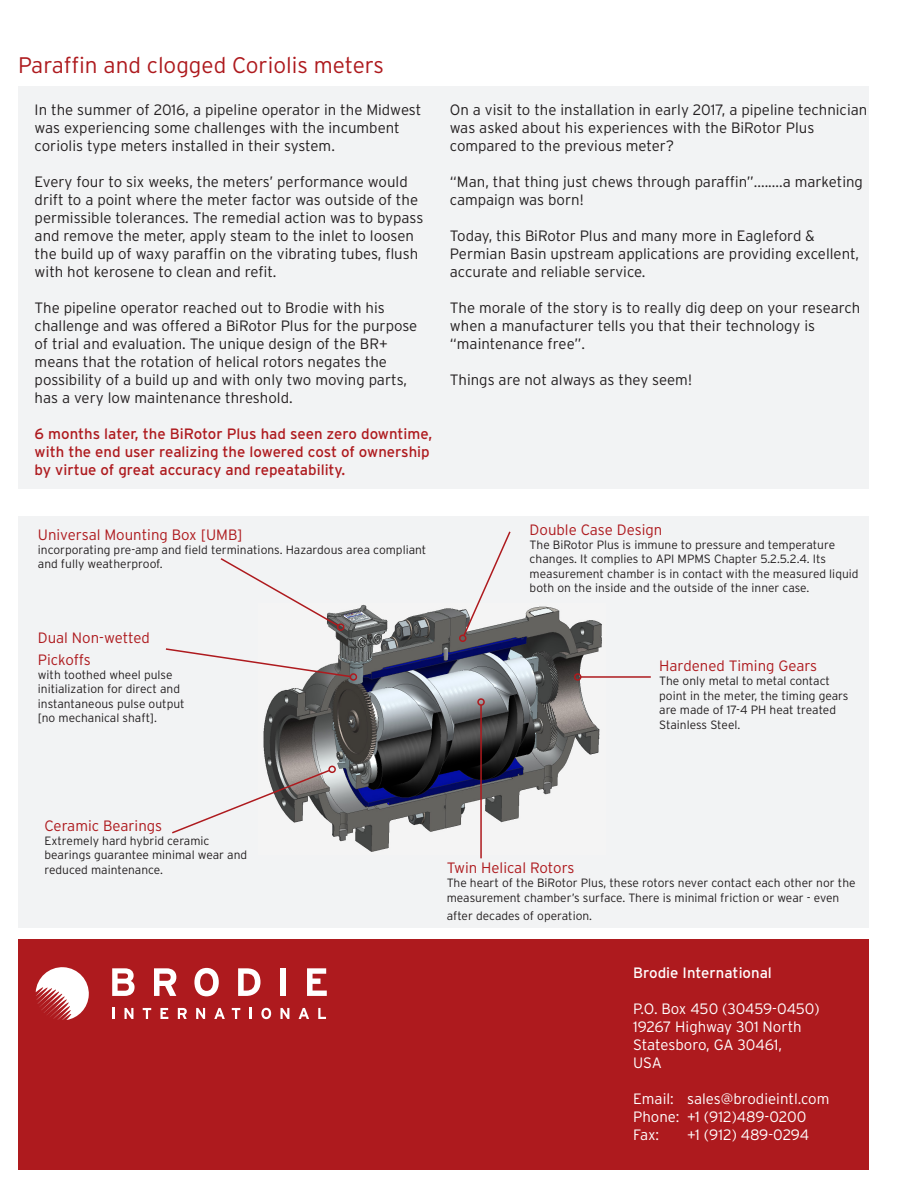
<style>
.page{position:relative;width:918px;height:1188px;background:#fff}
.page>*{position:absolute;margin:0;border:0;box-sizing:border-box;transform-origin:0 0}
.Titel_medium{font:300 22.5px "Interstate";color:#ae1a1e}
.Text{font:300 15px/18px "Interstate";color:#231f20}
.Text-2{font:15px/18px "Interstate";color:#ae1a1e}
.Text-3{font:300 15px "Interstate";color:#fff}
.Titel_small{font:300 15px "Interstate";color:#ae1a1e}
.Text-4{font:15px "Interstate";color:#fff}
.Text-5{font:300 15px "Interstate";letter-spacing:-.02em;color:#fff}
.Text-6{font:300 12px/14.4px "Interstate";color:#231f20}
</style>
<div class="page">
<div style="left:18px;top:87px;width:850px;height:402px;background:#f2f3f4"></div>
<div style="left:18px;top:939px;width:850px;height:231px;background:#ae1a1e"></div>
<svg style="left:36px;top:967px;width:53px;height:53px"></svg>
<svg style="left:112px;top:968px;width:23px;height:28px"></svg>
<svg style="left:154px;top:968px;width:22px;height:28px"></svg>
<svg style="left:194px;top:968px;width:25px;height:28px"></svg>
<svg style="left:238px;top:968px;width:22px;height:28px"></svg>
<div style="left:280px;top:968px;width:6px;height:28px;background:#fff"></div>
<svg style="left:307px;top:968px;width:20px;height:28px"></svg>
<svg style="left:112px;top:1008px;width:2px;height:11px"></svg>
<svg style="left:125px;top:1008px;width:8px;height:11px"></svg>
<svg style="left:143px;top:1008px;width:8px;height:11px"></svg>
<svg style="left:160px;top:1008px;width:8px;height:11px"></svg>
<svg style="left:178px;top:1008px;width:9px;height:11px"></svg>
<svg style="left:196px;top:1008px;width:9px;height:11px"></svg>
<svg style="left:214px;top:1008px;width:11px;height:11px"></svg>
<svg style="left:232px;top:1008px;width:8px;height:11px"></svg>
<svg style="left:250px;top:1008px;width:2px;height:11px"></svg>
<svg style="left:261px;top:1008px;width:10px;height:11px"></svg>
<svg style="left:280px;top:1008px;width:9px;height:11px"></svg>
<svg style="left:299px;top:1008px;width:10px;height:11px"></svg>
<svg style="left:318px;top:1008px;width:8px;height:11px"></svg>
<div style="left:18px;top:516px;width:850px;height:412px;background:#f2f3f4"></div>
<img style="left:263px;top:604px;width:339px;height:248px">
<svg style="left:220px;top:558px;width:120px;height:70px"></svg>
<div style="left:337px;top:623px;width:7px;height:8px;border:2px solid #ae1a1e;border-radius:50%"></div>
<svg style="left:165px;top:647px;width:187px;height:31px"></svg>
<div style="left:350px;top:673px;width:7px;height:8px;border:2px solid #ae1a1e;border-radius:50%"></div>
<svg style="left:172px;top:768px;width:159px;height:67px"></svg>
<div style="left:328px;top:766px;width:8px;height:7px;border:2px solid #ae1a1e;border-radius:50%"></div>
<hr style="left:480px;top:705px;width:2px;height:153px;background:#ae1a1e">
<div style="left:477px;top:698px;width:8px;height:8px;border:2px solid #ae1a1e;border-radius:50%"></div>
<hr style="left:581px;top:676px;width:70px;height:2px;background:#ae1a1e">
<div style="left:574px;top:673px;width:8px;height:8px;border:2px solid #ae1a1e;border-radius:50%"></div>
<svg style="left:462px;top:531px;width:50px;height:107px"></svg>
<div style="left:459px;top:635px;width:7px;height:7px;border:2px solid #ae1a1e;border-radius:50%"></div>
<p class="Titel_medium" style="left:18px;top:51px;width:368px">Paraffin and clogged Coriolis meters</p>
<p class="Text" style="left:35px;top:101px;width:388px">In the summer of 2016, a pipeline operator in the Midwest was experiencing some challenges with the incumbent coriolis type meters installed in their system.</p>
<p class="Text" style="left:35px;top:173px;width:390px">Every four to six weeks, the meters’ performance would drift to a point where the meter factor was outside of the permissible tolerances. The remedial action was to bypass and remove the meter, apply steam to the inlet to loosen the build up of waxy paraffin on the vibrating tubes, flush with hot kerosene to clean and refit.</p>
<p class="Text" style="left:35px;top:299px;width:384px">The pipeline operator reached out to Brodie with his challenge and was offered a BiRotor Plus for the purpose of trial and evaluation. The unique design of the BR+ means that the rotation of helical rotors negates the possibility of a build up and with only two moving parts, has a very low maintenance threshold.</p>
<p class="Text-2" style="left:35px;top:425px;width:399px">6 months later, the BiRotor Plus had seen zero downtime, with the end user realizing the lowered cost of ownership by virtue of great accuracy and repeatability.</p>
<p class="Titel_small" style="left:38px;top:525px;width:206px">Universal Mounting Box [UMB]</p>
<p class="Text-6" style="left:38px;top:542px;width:390px">incorporating pre-amp and field terminations. Hazardous area compliant and fully weatherproof.</p>
<p class="Titel_small" style="left:38px;top:629px;width:113px">Dual Non-wetted</p>
<p class="Titel_small" style="left:38px;top:650px;width:55px">Pickoffs</p>
<p class="Text-6" style="left:38px;top:667px;width:148px">with toothed wheel pulse initialization for direct and instantaneous pulse output [no mechanical shaft].</p>
<p class="Text" style="left:450px;top:101px;width:419px">On a visit to the installation in early 2017, a pipeline technician was asked about his experiences with the BiRotor Plus compared to the previous meter?</p>
<p class="Text" style="left:450px;top:173px;width:415px">“Man, that thing just chews through paraffin”........a marketing campaign was born!</p>
<p class="Text" style="left:450px;top:227px;width:411px">Today, this BiRotor Plus and many more in Eagleford &amp;<br>Permian Basin upstream applications are providing excellent, accurate and reliable service.</p>
<p class="Text" style="left:450px;top:299px;width:412px">The morale of the story is to really dig deep on your research when a manufacturer tells you that their technology is “maintenance free”.</p>
<p class="Text" style="left:450px;top:371px;width:244px">Things are not always as they seem!</p>
<p class="Titel_small" style="left:530px;top:520px;width:134px">Double Case Design</p>
<p class="Text-6" style="left:530px;top:537px;width:330px">The BiRotor Plus is immune to pressure and temperature changes. It complies to API MPMS Chapter 5.2.5.2.4. Its measurement chamber is in contact with the measured liquid both on the inside and the outside of the inner case.</p>
<p class="Titel_small" style="left:659px;top:657px;width:159px">Hardened Timing Gears</p>
<p class="Text-6" style="left:659px;top:674px;width:191px">The only metal to metal contact point in the meter, the timing gears are made of 17-4 PH heat treated<br>Stainless Steel.</p>
<p class="Titel_small" style="left:44px;top:816px;width:119px">Ceramic Bearings</p>
<p class="Text-6" style="left:44px;top:833px;width:167px">Extremely hard hybrid ceramic</p>
<p class="Text-6" style="left:44px;top:848px;width:204px">bearings guarantee minimal wear and reduced maintenance.</p>
<p class="Titel_small" style="left:447px;top:858px;width:129px">Twin Helical Rotors</p>
<p class="Text-6" style="left:447px;top:876px;width:410px">The heart of the BiRotor Plus, these rotors never contact each other nor the measurement chamber’s surface. There is minimal friction or wear - even</p>
<p class="Text-6" style="left:447px;top:908px;width:147px">after decades of operation.</p>
<p class="Text-4" style="left:633px;top:964px;width:140px">Brodie International</p>
<p class="Text-3" style="left:633px;top:1000px;width:188px">P.O. Box 450 (30459-0450)</p>
<p class="Text-3" style="left:633px;top:1018px;width:170px">19267 Highway 301 North</p>
<p class="Text-3" style="left:633px;top:1036px;width:150px">Statesboro, GA 30461,</p>
<p class="Text-3" style="left:633px;top:1054px;width:30px">USA</p>
<p class="Text-3" style="left:633px;top:1090px;width:198px">Email: sales@brodieintl.com</p>
<p class="Text-3" style="left:633px;top:1108px;width:175px">Phone: +1 (912)489-0200</p>
<p class="Text-3" style="left:633px;top:1126px;width:28px">Fax:</p>
<p class="Text-5" style="left:687px;top:1126px;width:123px">+1 (912) 489-0294</p>
</div>
